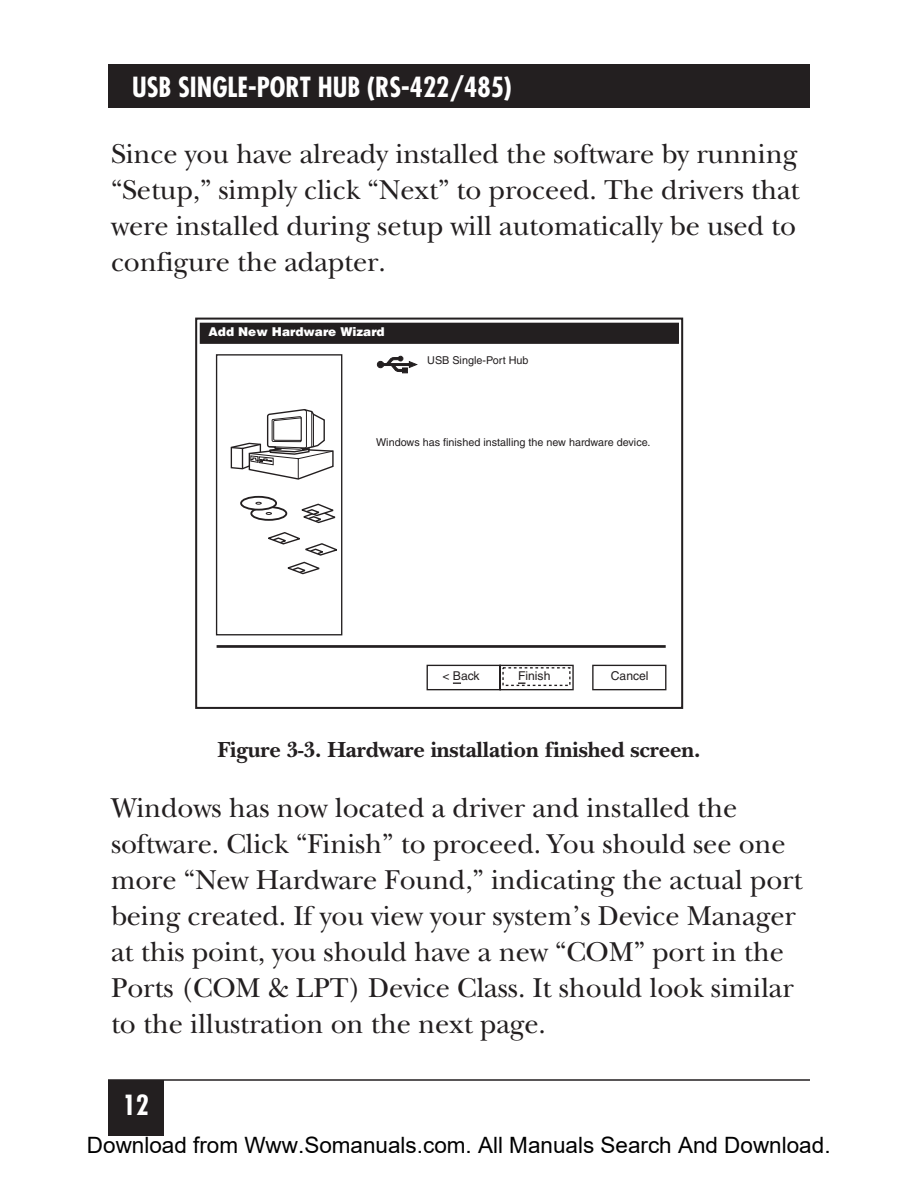
<style>
.page{position:relative;width:918px;height:1188px;background:#fff}
.page>*{position:absolute;margin:0;border:0;box-sizing:border-box;transform-origin:0 0}
.t1{font:28.5px/36px "New Baskerville";letter-spacing:-.005em;color:#231f20}
.t2{font:700 condensed 27px "Futura";color:#fff}
.t3{font:700 22.8px "New Baskerville";letter-spacing:-.005em;color:#231f20}
.t4{font:22.5px "Arial";color:#000}
.t5{font:900 12.3px "Helvetica";color:#fff}
.t6{font:12.3px "Helvetica";color:#231f20}
.t7{font:10.8px "Helvetica";color:#231f20}
</style>
<div class="page">
<div style="left:108px;top:1080px;width:56px;height:56px;background:#231f20"></div>
<div style="left:108px;top:64px;width:702px;height:44px;background:#231f20"></div>
<div style="left:195px;top:318px;width:488px;height:391px;border:2px solid #231f20"></div>
<div style="left:592px;top:665px;width:74px;height:25px;border:1px solid #231f20"></div>
<hr style="left:217px;top:645px;width:449px;height:3px;background:#231f20">
<div style="left:200px;top:323px;width:479px;height:21px;background:#231f20;border:1px solid #231f20"></div>
<svg style="left:426px;top:664px;width:148px;height:27px"></svg>
<div style="left:502px;top:667px;width:69px;height:19px;border:1px dashed #231f20"></div>
<div style="left:216px;top:354px;width:126px;height:281px;border:1px solid #231f20"></div>
<svg style="left:250px;top:506px;width:37px;height:15px"></svg>
<svg style="left:266px;top:512px;width:6px;height:3px"></svg>
<svg style="left:240px;top:496px;width:37px;height:15px"></svg>
<svg style="left:256px;top:502px;width:6px;height:3px"></svg>
<svg style="left:301px;top:503px;width:35px;height:21px"></svg>
<svg style="left:268px;top:531px;width:73px;height:44px"></svg>
<svg style="left:230px;top:409px;width:104px;height:71px"></svg>
<svg style="left:377px;top:356px;width:41px;height:17px"></svg>
<hr style="left:108px;top:1079px;width:702px;height:2px;background:#231f20">
<p class="t2" style="left:132px;top:75px;width:382px">USB SINGLE-PORT HUB (RS-422/485)</p>
<p class="t1" style="left:111px;top:139px;width:690px">Since you have already installed the software by running “Setup,” simply click “Next” to proceed. The drivers that were installed during setup will automatically be used to configure the adapter.</p>
<p class="t5" style="left:208px;top:327px;width:178px">Add New Hardware Wizard</p>
<p class="t7" style="left:427px;top:356px;width:103px">USB Single-Port Hub</p>
<p class="t7" style="left:376px;top:438px;width:276px">Windows has finished installing the new hardware device.</p>
<p class="t6" style="left:442px;top:672px;width:39px">&lt; Back</p>
<p class="t6" style="left:518px;top:672px;width:34px">Finish</p>
<p class="t6" style="left:611px;top:672px;width:39px">Cancel</p>
<p class="t3" style="left:218px;top:742px;width:484px">Figure 3-3. Hardware installation finished screen.</p>
<p class="t1" style="left:111px;top:793px;width:693px">Windows has now located a driver and installed the software. Click “Finish” to proceed. You should see one more “New Hardware Found,” indicating the actual port being created. If you view your system’s Device Manager at this point, you should have a new “COM” port in the Ports (COM &amp; LPT) Device Class. It should look similar to the illustration on the next page.</p>
<p class="t2" style="left:123px;top:1093px;width:28px">12</p>
<p class="t4" style="left:87px;top:1133px;width:745px">Download from Www.Somanuals.com. All Manuals Search And Download.</p>
</div>
